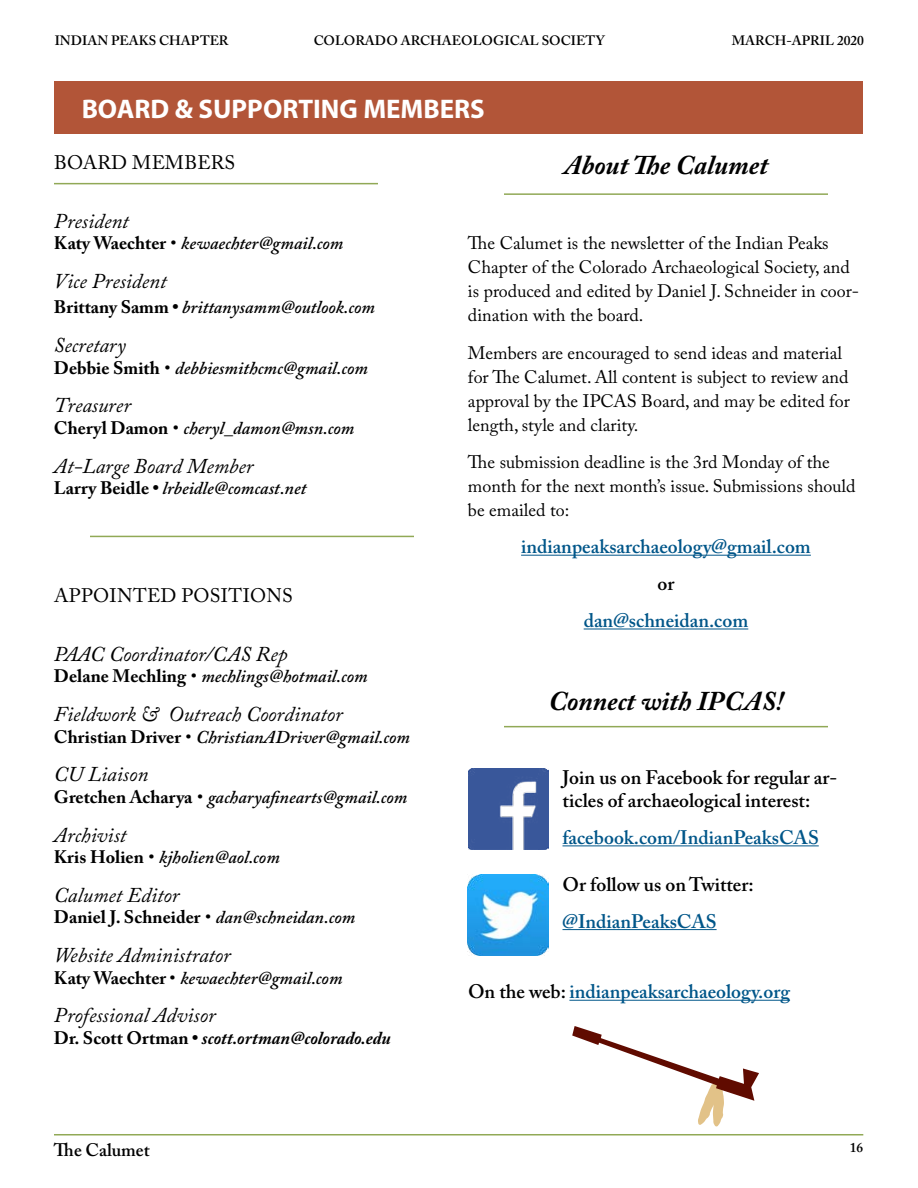
<style>
.page{position:relative;width:918px;height:1188px;background:#fff}
.page>*{position:absolute;margin:0;border:0;box-sizing:border-box;transform-origin:0 0}
.t1{font:italic 700 27px "Adobe Caslon Pro";color:#000}
.t2{font:700 27px "Myriad Pro";color:#fff}
.t3{font:italic 21px "Adobe Caslon Pro";color:#000}
.t4{font:600 19.5px "Adobe Caslon Pro";color:#005689}
.t5{font:600 19.5px/23.4px "Adobe Caslon Pro";color:#000}
.t6{font:19.5px "Adobe Caslon Pro";letter-spacing:.015em;color:#000}
.t7{font:18px/24px "Adobe Caslon Pro";color:#000}
.t8{font:italic 600 18px "Adobe Caslon Pro";color:#000}
.t9{font:italic 700 18px "Adobe Caslon Pro";color:#000}
.t10{font:700 18px "Adobe Caslon Pro";color:#000}
.t11{font:600 18px "Adobe Caslon Pro";color:#000}
.t12{font:600 13.5px "Adobe Caslon Pro";color:#000}
.s1{font-weight:700;font-style:normal}
.s2{font-weight:400;font-style:normal}
.s3{font-weight:400}
.s4{font-weight:600;font-style:italic}
.s5{font-style:normal}
.s6{color:#000}
</style>
<div class="page">
<hr style="left:521px;top:555px;width:290px;height:1px;background:#005689">
<hr style="left:584px;top:629px;width:164px;height:1px;background:#005689">
<hr style="left:562px;top:845px;width:257px;height:1px;background:#005689">
<hr style="left:562px;top:929px;width:155px;height:1px;background:#005689">
<hr style="left:569px;top:1000px;width:221px;height:1px;background:#005689">
<hr style="left:54px;top:1134px;width:809px;height:1px;background:#91a956">
<hr style="left:90px;top:536px;width:324px;height:1px;background:#91a956">
<hr style="left:504px;top:193px;width:324px;height:2px;background:#91a956">
<img style="left:468px;top:769px;width:81px;height:81px">
<img style="left:468px;top:874px;width:81px;height:81px">
<hr style="left:504px;top:726px;width:324px;height:1px;background:#91a956">
<hr style="left:54px;top:183px;width:324px;height:1px;background:#91a956">
<div style="left:55px;top:81px;width:808px;height:53px;background:#b25538"></div>
<svg style="left:572px;top:1026px;width:187px;height:101px"></svg>
<p class="t12" style="left:55px;top:33px;width:175px">INDIAN PEAKS CHAPTER</p>
<p class="t12" style="left:314px;top:33px;width:293px">COLORADO ARCHAEOLOGICAL SOCIETY</p>
<p class="t12" style="left:732px;top:33px;width:134px">MARCH-APRIL 2020</p>
<h1 class="t2" style="left:82px;top:91px;width:405px">BOARD &amp; SUPPORTING MEMBERS</h1>
<p class="t6" style="left:54px;top:151px;width:29px">Board</p>
<p class="t6" style="left:132px;top:151px;width:34px">Members</p>
<h1 class="t1" style="left:564px;top:149px;width:206px">About The Calumet</h1>
<p class="t3" style="left:54px;top:208px;width:76px">President</p>
<p class="t8" style="left:54px;top:233px;width:291px"><span class="s1">Katy Waechter</span> <span class="s2">•</span> kewaechter@gmail.com</p>
<p class="t3" style="left:54px;top:269px;width:114px">Vice President</p>
<p class="t8" style="left:54px;top:297px;width:323px"><span class="s1">Brittany Samm •</span> brittanysamm@outlook.com</p>
<p class="t3" style="left:54px;top:332px;width:73px">Secretary</p>
<p class="t8" style="left:54px;top:357px;width:315px"><span class="s1">Debbie Smith</span> <span class="s2">•</span> debbiesmithcmc@gmail.com</p>
<p class="t3" style="left:54px;top:393px;width:78px">Treasurer</p>
<p class="t8" style="left:54px;top:417px;width:302px"><span class="s1">Cheryl Damon</span> <span class="s2">•</span> cheryl_damon@msn.com</p>
<p class="t3" style="left:54px;top:453px;width:201px">At-Large Board Member</p>
<p class="t8" style="left:54px;top:477px;width:254px"><span class="s1">Larry Beidle •</span> lrbeidle@comcast.net</p>
<p class="t6" style="left:54px;top:584px;width:30px">Appointed</p>
<p class="t6" style="left:182px;top:584px;width:26px">Positions</p>
<p class="t3" style="left:54px;top:641px;width:235px">PAAC Coordinator/CAS Rep</p>
<p class="t8" style="left:54px;top:666px;width:315px"><span class="s1">Delane Mechling</span> <span class="s2">•</span> mechlings@hotmail.com</p>
<p class="t3" style="left:54px;top:701px;width:290px">Fieldwork &amp; Outreach Coordinator</p>
<p class="t8" style="left:54px;top:726px;width:358px"><span class="s1">Christian Driver</span> <span class="s2">•</span> ChristianADriver@gmail.com</p>
<p class="t3" style="left:54px;top:762px;width:96px">CU Liaison</p>
<p class="t8" style="left:54px;top:786px;width:355px"><span class="s1">Gretchen Acharya</span> <span class="s2">•</span> gacharyafinearts@gmail.com</p>
<p class="t3" style="left:54px;top:822px;width:74px">Archivist</p>
<p class="t8" style="left:54px;top:846px;width:227px"><span class="s1">Kris Holien</span> <span class="s2">•</span> kjholien@aol.com</p>
<p class="t3" style="left:54px;top:882px;width:127px">Calumet Editor</p>
<p class="t10" style="left:54px;top:907px;width:303px">Daniel J. Schneider <span class="s3">•</span> <span class="s4">dan@schneidan.com</span></p>
<p class="t3" style="left:54px;top:943px;width:178px">Website Administrator</p>
<p class="t8" style="left:54px;top:967px;width:290px"><span class="s1">Katy Waechter</span> <span class="s2">•</span> kewaechter@gmail.com</p>
<p class="t3" style="left:54px;top:1003px;width:163px">Professional Advisor</p>
<p class="t9" style="left:54px;top:1027px;width:338px"><span class="s5">Dr. Scott Ortman •</span> scott.ortman@colorado.edu</p>
<p class="t7" style="left:468px;top:231px;width:393px">The Calumet is the newsletter of the Indian Peaks Chapter of the Colorado Archaeological Society, and is produced and edited by Daniel J. Schneider in coor&shy;dination with the board.</p>
<p class="t7" style="left:468px;top:341px;width:384px">Members are encouraged to send ideas and material for The Calumet. All content is subject to review and approval by the IPCAS Board, and may be edited for length, style and clarity.</p>
<p class="t7" style="left:468px;top:450px;width:389px">The submission deadline is the 3rd Monday of the month for the next month’s issue. Submissions should be emailed to:</p>
<p class="t4" style="left:521px;top:535px;width:291px">indianpeaksarchaeology@gmail.com</p>
<p class="t5" style="left:658px;top:572px;width:19px">or</p>
<p class="t4" style="left:584px;top:609px;width:166px">dan@schneidan.com</p>
<h1 class="t1" style="left:549px;top:685px;width:236px">Connect with IPCAS!</h1>
<p class="t5" style="left:562px;top:765px;width:276px">Join us on Facebook for regular ar&shy;ticles of archaeological interest:</p>
<p class="t4" style="left:562px;top:826px;width:258px">facebook.com/IndianPeaksCAS</p>
<p class="t5" style="left:562px;top:872px;width:193px">Or follow us on Twitter:</p>
<p class="t4" style="left:562px;top:909px;width:156px">@IndianPeaksCAS</p>
<p class="t4" style="left:468px;top:980px;width:324px"><span class="s6">On the web:</span> indianpeaksarchaeology.org</p>
<p class="t11" style="left:54px;top:1139px;width:97px">The Calumet</p>
<p class="t12" style="left:850px;top:1140px;width:15px">16</p>
</div>
